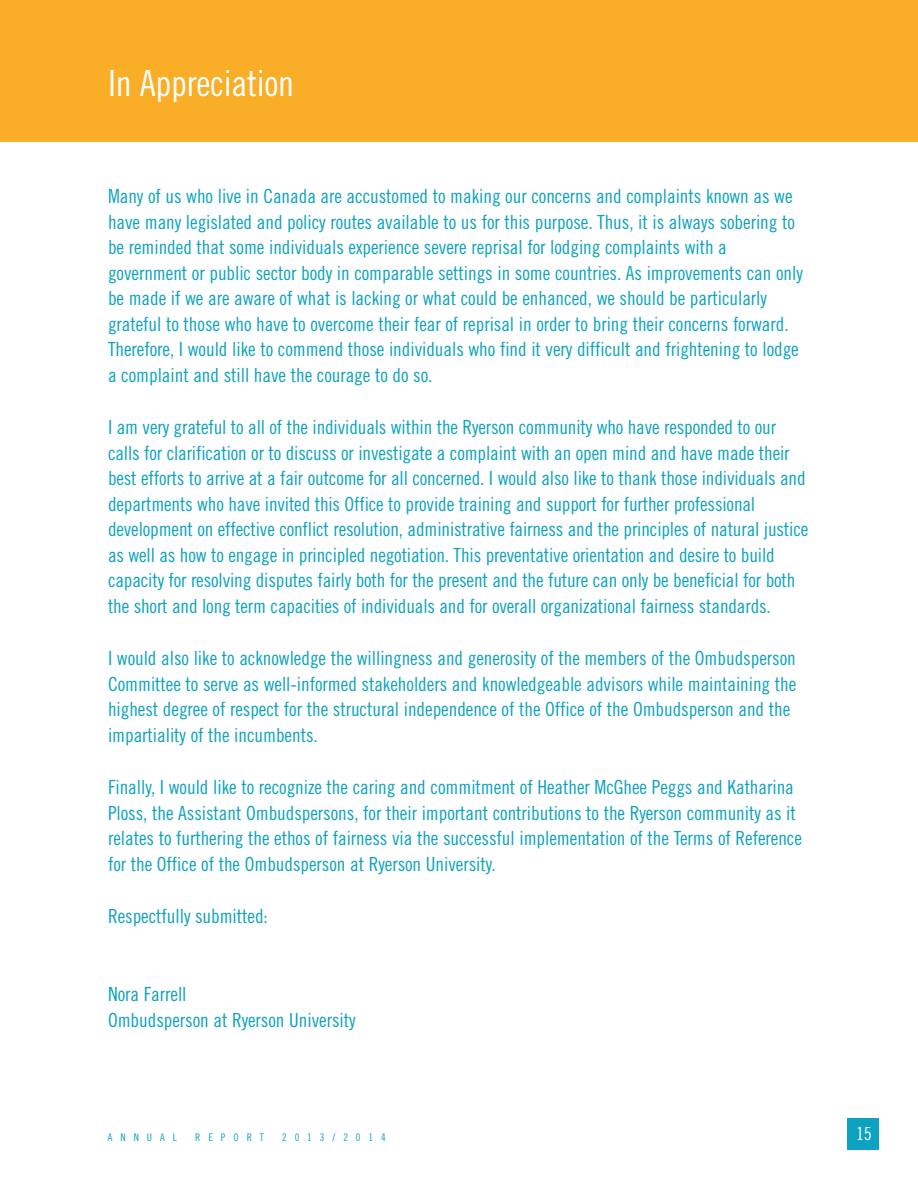
<style>
.page{position:relative;width:918px;height:1188px;background:#fff}
.page>*{position:absolute;margin:0;border:0;box-sizing:border-box;transform-origin:0 0}
.t1{font:36px "Trade Gothic Cond Eighteen";letter-spacing:-.01em;color:#fff}
.t2{font:19.5px/25.5px "Trade Gothic Cond Eighteen";letter-spacing:-.005em;color:#0da2bf}
.t3{font:18px "Trade Gothic Cond Eighteen";color:#fff}
.t4{font:10.5px "Trade Gothic Cond Eighteen";letter-spacing:.755em;color:#0da2bf}
</style>
<div class="page">
<div style="left:848px;top:1118px;width:31px;height:32px;background:#0da2bf"></div>
<div style="left:0;top:0;width:918px;height:142px;background:#faad26"></div>
<h1 class="t1" style="left:108px;top:70px;width:188px">In Appreciation</h1>
<p class="t2" style="left:108px;top:185px;width:696px">Many of us who live in Canada are accustomed to making our concerns and complaints known as we have many legislated and policy routes available to us for this purpose. Thus, it is always sobering to be reminded that some individuals experience severe reprisal for lodging complaints with a government or public sector body in comparable settings in some countries. As improvements can only be made if we are aware of what is lacking or what could be enhanced, we should be particularly grateful to those who have to overcome their fear of reprisal in order to bring their concerns forward.<br>Therefore, I would like to commend those individuals who find it very difficult and frightening to lodge a complaint and still have the courage to do so.</p>
<p class="t2" style="left:108px;top:416px;width:702px">I am very grateful to all of the individuals within the Ryerson community who have responded to our calls for clarification or to discuss or investigate a complaint with an open mind and have made their best efforts to arrive at a fair outcome for all concerned. I would also like to thank those individuals and departments who have invited this Office to provide training and support for further professional development on effective conflict resolution, administrative fairness and the principles of natural justice as well as how to engage in principled negotiation. This preventative orientation and desire to build capacity for resolving disputes fairly both for the present and the future can only be beneficial for both the short and long term capacities of individuals and for overall organizational fairness standards.</p>
<p class="t2" style="left:108px;top:647px;width:690px">I would also like to acknowledge the willingness and generosity of the members of the Ombudsperson Committee to serve as well-informed stakeholders and knowledgeable advisors while maintaining the highest degree of respect for the structural independence of the Office of the Ombudsperson and the impartiality of the incumbents.</p>
<p class="t2" style="left:108px;top:776px;width:696px">Finally, I would like to recognize the caring and commitment of Heather McGhee Peggs and Katharina Ploss, the Assistant Ombudspersons, for their important contributions to the Ryerson community as it relates to furthering the ethos of fairness via the successful implementation of the Terms of Reference for the Office of the Ombudsperson at Ryerson University.</p>
<p class="t2" style="left:108px;top:905px;width:161px">Respectfully submitted:</p>
<p class="t2" style="left:108px;top:983px;width:249px">Nora Farrell<br>Ombudsperson at Ryerson University</p>
<p class="t4" style="left:108px;top:1134px;width:70px">ANNUAL</p>
<p class="t4" style="left:195px;top:1134px;width:70px">REPORT</p>
<p class="t4" style="left:282px;top:1134px;width:105px">2013/2014</p>
<p class="t3" style="left:856px;top:1127px;width:17px">15</p>
</div>
